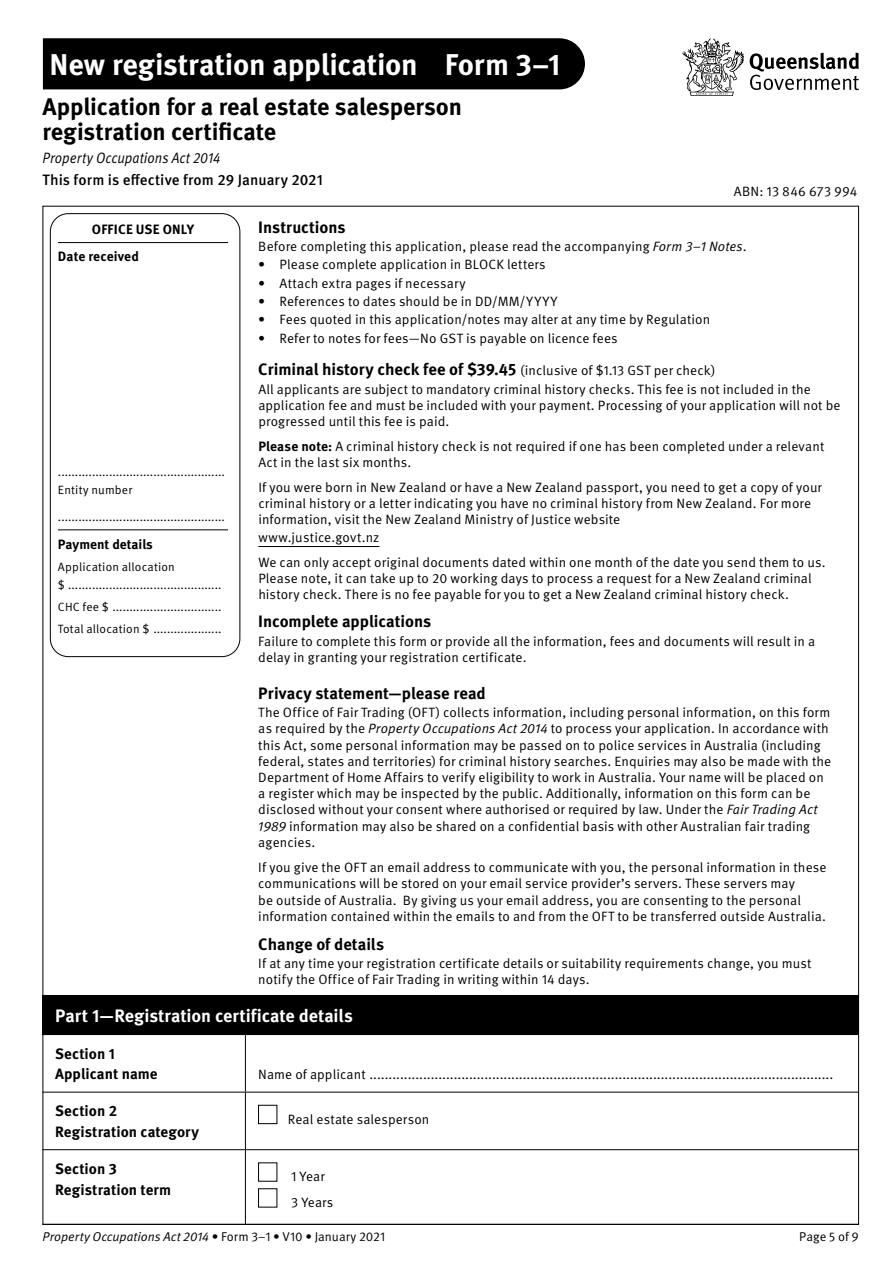
<style>
.page{position:relative;width:893px;height:1263px;background:#fff}
.page>*{position:absolute;margin:0;border:0;box-sizing:border-box;transform-origin:0 0}
.t1{font:700 30px "Meta OT";letter-spacing:-.01em;color:#fff}
.t2{font:700 24px/25.5px "Meta OT";letter-spacing:-.005em;color:#000}
.t3{font:700 18px "Meta OT";letter-spacing:-.005em;color:#fff}
.t4{font:700 16.5px "Meta OT";letter-spacing:-.005em;color:#000}
.t5{font:700 15px/20.7px "Meta OT";color:#000}
.t6{font:500 15px "Meta OT";letter-spacing:.005em;color:#000}
.t7{font:italic 15px "Meta OT";color:#000;scale:.9 1}
.t8{font:13.5px/16.2px "Meta OT";letter-spacing:.005em;color:#000}
.t9{font:700 13.5px/27.2px "Meta OT";color:#000}
.t10{font:italic 12.75px "Meta OT";color:#000}
.t11{font:12.75px "Meta OT";letter-spacing:.005em;color:#000}
.t12{font:12px/18.6px "Meta OT";letter-spacing:.015em;color:#000}
.s1{font-style:italic}
.s2{font-weight:400;font-size:13.5px}
.s3{font-weight:700}
.s4{font-style:normal}
</style>
<div class="page">
<div style="left:43px;top:38px;width:542px;height:51px;background:#000"></div>
<svg style="left:750px;top:53px;width:109px;height:37px"></svg>
<svg style="left:682px;top:38px;width:62px;height:58px"></svg>
<div style="left:42px;top:995px;width:816px;height:39px;background:#000"></div>
<hr style="left:245px;top:1092px;width:613px;height:1px;background:#000">
<hr style="left:245px;top:1149px;width:613px;height:1px;background:#000">
<hr style="left:42px;top:1224px;width:203px;height:1px;background:#000">
<hr style="left:42px;top:1034px;width:203px;height:1px;background:#000">
<hr style="left:245px;top:1035px;width:1px;height:57px;background:#000">
<hr style="left:42px;top:1092px;width:203px;height:1px;background:#000">
<hr style="left:245px;top:1092px;width:1px;height:57px;background:#000">
<hr style="left:42px;top:1149px;width:203px;height:1px;background:#000">
<hr style="left:245px;top:1150px;width:1px;height:74px;background:#000">
<hr style="left:245px;top:1034px;width:613px;height:1px;background:#000">
<div style="left:258px;top:1105px;width:19px;height:19px;border:1px solid #000"></div>
<div style="left:258px;top:1188px;width:19px;height:19px;border:1px solid #000"></div>
<hr style="left:258px;top:546px;width:121px;height:1px;background:#000">
<div style="left:50px;top:213px;width:190px;height:444px;border:1px solid #000;border-radius:18px"></div>
<hr style="left:58px;top:242px;width:170px;height:1px;background:#000">
<hr style="left:58px;top:529px;width:170px;height:1px;background:#000">
<h1 class="t1" style="left:50px;top:46px;width:513px">New registration application Form 3–1</h1>
<h2 class="t2" style="left:43px;top:94px;width:421px">Application for a real estate salesperson registration certificate</h2>
<p class="t7" style="left:43px;top:148px;width:199px">Property Occupations Act 2014</p>
<p class="t6" style="left:43px;top:170px;width:282px">This form is effective from 29 January 2021</p>
<p class="t8" style="left:734px;top:183px;width:125px">ABN: 13 846 673 994</p>
<p class="t9" style="left:58px;top:216px;width:138px;text-indent:34px">OFFICE USE ONLY<br>Date received</p>
<p class="t12" style="left:58px;top:462px;width:168px">.................................................<br>Entity number</p>
<p class="t12" style="left:58px;top:508px;width:168px">.................................................</p>
<p class="t9" style="left:58px;top:530px;width:96px">Payment details</p>
<p class="t12" style="left:58px;top:558px;width:165px;line-height:18px">Application allocation<br>$ .............................................</p>
<p class="t12" style="left:58px;top:596px;width:165px;line-height:22.2px">CHC fee $ ................................<br>Total allocation $ ....................</p>
<p class="t4" style="left:258px;top:217px;width:89px">Instructions</p>
<p class="t8" style="left:258px;top:238px;width:490px">Before completing this application, please read the accompanying <span class="s1">Form 3–1 Notes</span>.</p>
<p class="t8" style="left:258px;top:257px;width:289px">• Please complete application in BLOCK letters</p>
<p class="t8" style="left:258px;top:275px;width:209px">• Attach extra pages if necessary</p>
<p class="t8" style="left:258px;top:293px;width:301px">• References to dates should be in DD/MM/YYYY</p>
<p class="t8" style="left:258px;top:312px;width:453px">• Fees quoted in this application/notes may alter at any time by Regulation</p>
<p class="t8" style="left:258px;top:330px;width:361px">• Refer to notes for fees—No GST is payable on licence fees</p>
<p class="t4" style="left:258px;top:359px;width:459px">Criminal history check fee of $39.45 <span class="s2">(inclusive of $1.13 GST per check)</span></p>
<p class="t8" style="left:258px;top:381px;width:584px">All applicants are subject to mandatory criminal history checks. This fee is not included in the application fee and must be included with your payment. Processing of your application will not be progressed until this fee is paid.</p>
<p class="t8" style="left:258px;top:438px;width:567px"><span class="s3">Please note:</span> A criminal history check is not required if one has been completed under a relevant<br>Act in the last six months.</p>
<p class="t8" style="left:258px;top:479px;width:565px">If you were born in New Zealand or have a New Zealand passport, you need to get a copy of your criminal history or a letter indicating you have no criminal history from New Zealand. For more information, visit the New Zealand Ministry of Justice website</p>
<p class="t8" style="left:258px;top:525px;width:569px;line-height:24.8px">www.justice.govt.nz<br>We can only accept original documents dated within one month of the date you send them to us.</p>
<p class="t8" style="left:258px;top:570px;width:555px">Please note, it can take up to 20 working days to process a request for a New Zealand criminal history check. There is no fee payable for you to get a New Zealand criminal history check.</p>
<p class="t4" style="left:258px;top:611px;width:174px">Incomplete applications</p>
<p class="t8" style="left:258px;top:633px;width:558px">Failure to complete this form or provide all the information, fees and documents will result in a delay in granting your registration certificate.</p>
<p class="t4" style="left:258px;top:683px;width:229px">Privacy statement—please read</p>
<p class="t8" style="left:258px;top:704px;width:574px">The Office of Fair Trading (OFT) collects information, including personal information, on this form as required by the <span class="s1">Property Occupations Act 2014</span> to process your application. In accordance with this Act, some personal information may be passed on to police services in Australia (including federal, states and territories) for criminal history searches. Enquiries may also be made with the Department of Home Affairs to verify eligibility to work in Australia. Your name will be placed on a register which may be inspected by the public. Additionally, information on this form can be disclosed without your consent where authorised or required by law. Under the <span class="s1">Fair Trading Act 1989</span> information may also be shared on a confidential basis with other Australian fair trading agencies.</p>
<p class="t8" style="left:258px;top:859px;width:570px">If you give the OFT an email address to communicate with you, the personal information in these communications will be stored on your email service provider’s servers. These servers may<br>be outside of Australia. By giving us your email address, you are consenting to the personal information contained within the emails to and from the OFT to be transferred outside Australia.</p>
<p class="t4" style="left:258px;top:933px;width:127px">Change of details</p>
<p class="t8" style="left:258px;top:955px;width:555px">If at any time your registration certificate details or suitability requirements change, you must notify the Office of Fair Trading in writing within 14 days.</p>
<h3 class="t3" style="left:55px;top:1004px;width:299px">Part 1—Registration certificate details</h3>
<p class="t5" style="left:55px;top:1043px;width:104px">Section 1<br>Applicant name</p>
<p class="t8" style="left:258px;top:1067px;width:577px">Name of applicant .........................................................................................................................</p>
<p class="t5" style="left:55px;top:1101px;width:145px">Section 2<br>Registration category</p>
<p class="t8" style="left:288px;top:1111px;width:143px">Real estate salesperson</p>
<p class="t5" style="left:55px;top:1158px;width:118px">Section 3<br>Registration term</p>
<p class="t8" style="left:291px;top:1164px;width:44px;line-height:26px">1 Year<br>3 Years</p>
<p class="t10" style="left:43px;top:1229px;width:344px">Property Occupations Act 2014 <span class="s4">• Form 3–1 • V10 • January 2021</span></p>
<p class="t11" style="left:799px;top:1228px;width:61px">Page 5 of 9</p>
</div>
